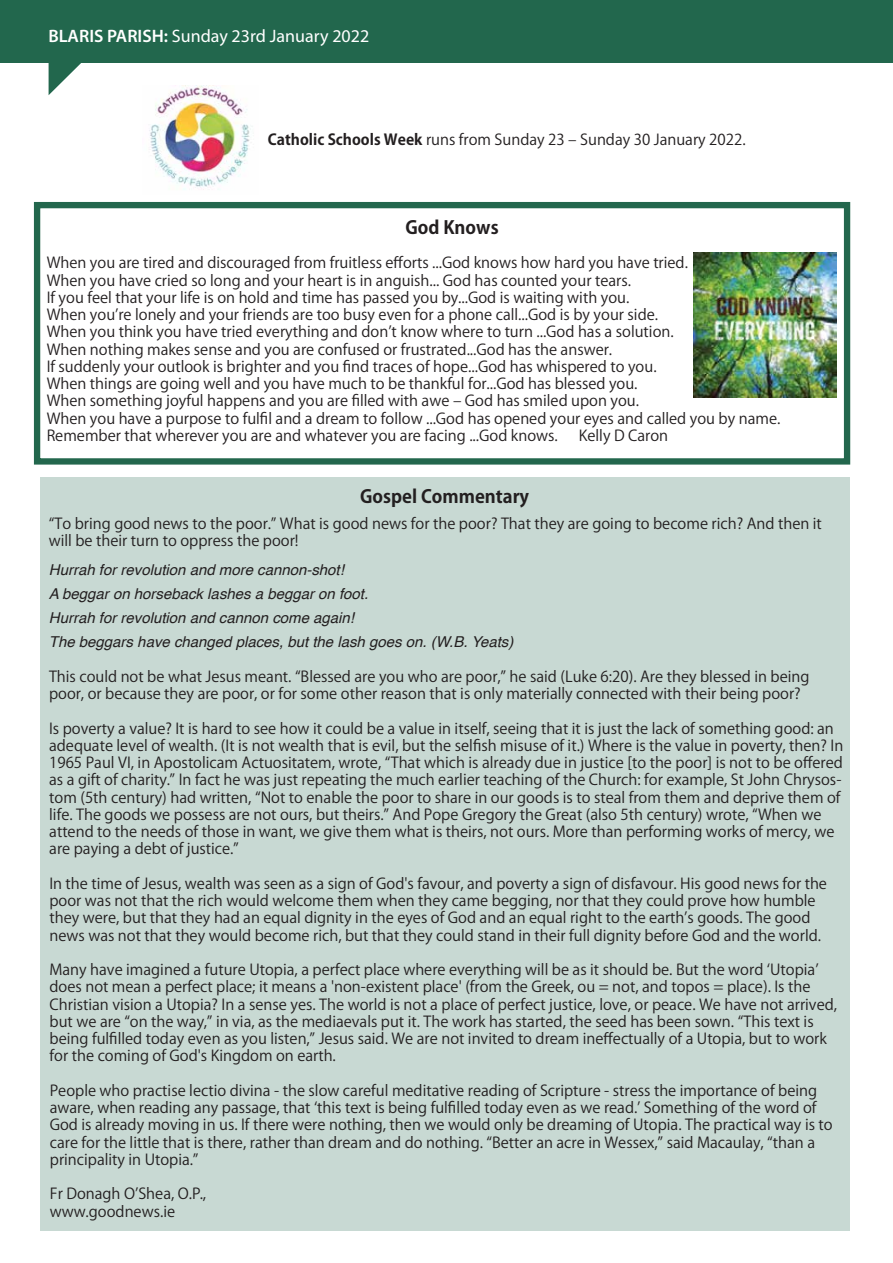
<style>
.page{position:relative;width:893px;height:1263px;background:#fff}
.page>*{position:absolute;margin:0;border:0;box-sizing:border-box;transform-origin:0 0}
.t1{font:18px "Myriad Pro";color:#fff}
.t2{font:700 18px "Koz Go Pro";color:#231f20}
.t3{font:15px/17.2px "Koz Go Pro";color:#231f20}
.t4{font:italic 15px/24px "Helvetica";color:#231f20}
.s1{font-weight:600}
.s2{font-weight:700}
</style>
<div class="page">
<div style="left:40px;top:477px;width:809px;height:753px;background:#c8d9d3"></div>
<div style="left:0;top:0;width:893px;height:63px;background:#22674d"></div>
<svg style="left:49px;top:63px;width:32px;height:32px"></svg>
<img style="left:149px;top:85px;width:104px;height:105px">
<img style="left:693px;top:253px;width:144px;height:144px">
<div style="left:34px;top:202px;width:816px;height:263px;border:6px solid #23674d"></div>
<p class="t1" style="left:48px;top:25px;width:322px"><span class="s1">BLARIS PARISH:</span> Sunday 23rd January 2022</p>
<p class="t3" style="left:268px;top:131px;width:479px"><span class="s2">Catholic Schools Week</span> runs from Sunday 23 ‒ Sunday 30 January 2022.</p>
<p class="t2" style="left:405px;top:216px;width:95px">God Knows</p>
<p class="t3" style="left:47px;top:255px;width:735px">When you are tired and discouraged from fruitless efforts ...God knows how hard you have tried.<br>When you have cried so long and your heart is in anguish... God has counted your tears.<br>If you feel that your life is on hold and time has passed you by...God is waiting with you.<br>When youʼre lonely and your friends are too busy even for a phone call...God is by your side.<br>When you think you have tried everything and donʼt know where to turn ...God has a solution.<br>When nothing makes sense and you are confused or frustrated...God has the answer.<br>If suddenly your outlook is brighter and you find traces of hope...God has whispered to you.<br>When things are going well and you have much to be thankful for...God has blessed you.<br>When something joyful happens and you are filled with awe ‒ God has smiled upon you.<br>When you have a purpose to fulfil and a dream to follow ...God has opened your eyes and called you by name.<br>Remember that wherever you are and whatever you are facing ...God knows.</p>
<p class="t3" style="left:579px;top:427px;width:91px">Kelly D Caron</p>
<p class="t2" style="left:360px;top:484px;width:171px">Gospel Commentary</p>
<p class="t3" style="left:49px;top:515px;width:775px">“To bring good news to the poor.” What is good news for the poor? That they are going to become rich? And then it will be their turn to oppress the poor!</p>
<p class="t4" style="left:49px;top:558px;width:466px">Hurrah for revolution and more cannon-shot!<br>A beggar on horseback lashes a beggar on foot.<br>Hurrah for revolution and cannon come again!<br>The beggars have changed places, but the lash goes on. (W.B. Yeats)</p>
<p class="t3" style="left:49px;top:668px;width:762px">This could not be what Jesus meant. “Blessed are you who are poor,” he said (Luke 6:20). Are they blessed in being poor, or because they are poor, or for some other reason that is only materially connected with their being poor?</p>
<p class="t3" style="left:49px;top:720px;width:796px">Is poverty a value? It is hard to see how it could be a value in itself, seeing that it is just the lack of something good: an adequate level of wealth. (It is not wealth that is evil, but the selfish misuse of it.) Where is the value in poverty, then? In 1965 Paul VI, in Apostolicam Actuositatem, wrote, “That which is already due in justice [to the poor] is not to be offered as a gift of charity.” In fact he was just repeating the much earlier teaching of the Church: for example, St John Chrysos&shy;tom (5th century) had written, “Not to enable the poor to share in our goods is to steal from them and deprive them of life. The goods we possess are not ours, but theirs.” And Pope Gregory the Great (also 5th century) wrote, “When we attend to the needs of those in want, we give them what is theirs, not ours. More than performing works of mercy, we are paying a debt of justice.”</p>
<p class="t3" style="left:49px;top:875px;width:779px">In the time of Jesus, wealth was seen as a sign of God's favour, and poverty a sign of disfavour. His good news for the poor was not that the rich would welcome them when they came begging, nor that they could prove how humble they were, but that they had an equal dignity in the eyes of God and an equal right to the earthʼs goods. The good news was not that they would become rich, but that they could stand in their full dignity before God and the world.</p>
<p class="t3" style="left:50px;top:961px;width:789px">Many have imagined a future Utopia, a perfect place where everything will be as it should be. But the word ʻUtopiaʼ does not mean a perfect place; it means a 'non-existent place' (from the Greek, ou = not, and topos = place). Is the Christian vision a Utopia? In a sense yes. The world is not a place of perfect justice, love, or peace. We have not arrived, but we are “on the way,” in via, as the mediaevals put it. The work has started, the seed has been sown. “This text is being fulfilled today even as you listen,” Jesus said. We are not invited to dream ineffectually of a Utopia, but to work for the coming of God's Kingdom on earth.</p>
<p class="t3" style="left:50px;top:1082px;width:784px">People who practise lectio divina - the slow careful meditative reading of Scripture - stress the importance of being aware, when reading any passage, that ʻthis text is being fulfilled today even as we read.ʼ Something of the word of God is already moving in us. If there were nothing, then we would only be dreaming of Utopia. The practical way is to care for the little that is there, rather than dream and do nothing. “Better an acre in Wessex,” said Macaulay, “than a principality in Utopia.”</p>
<p class="t3" style="left:50px;top:1185px;width:158px">Fr Donagh OʼShea, O.P., www.goodnews.ie</p>
</div>
